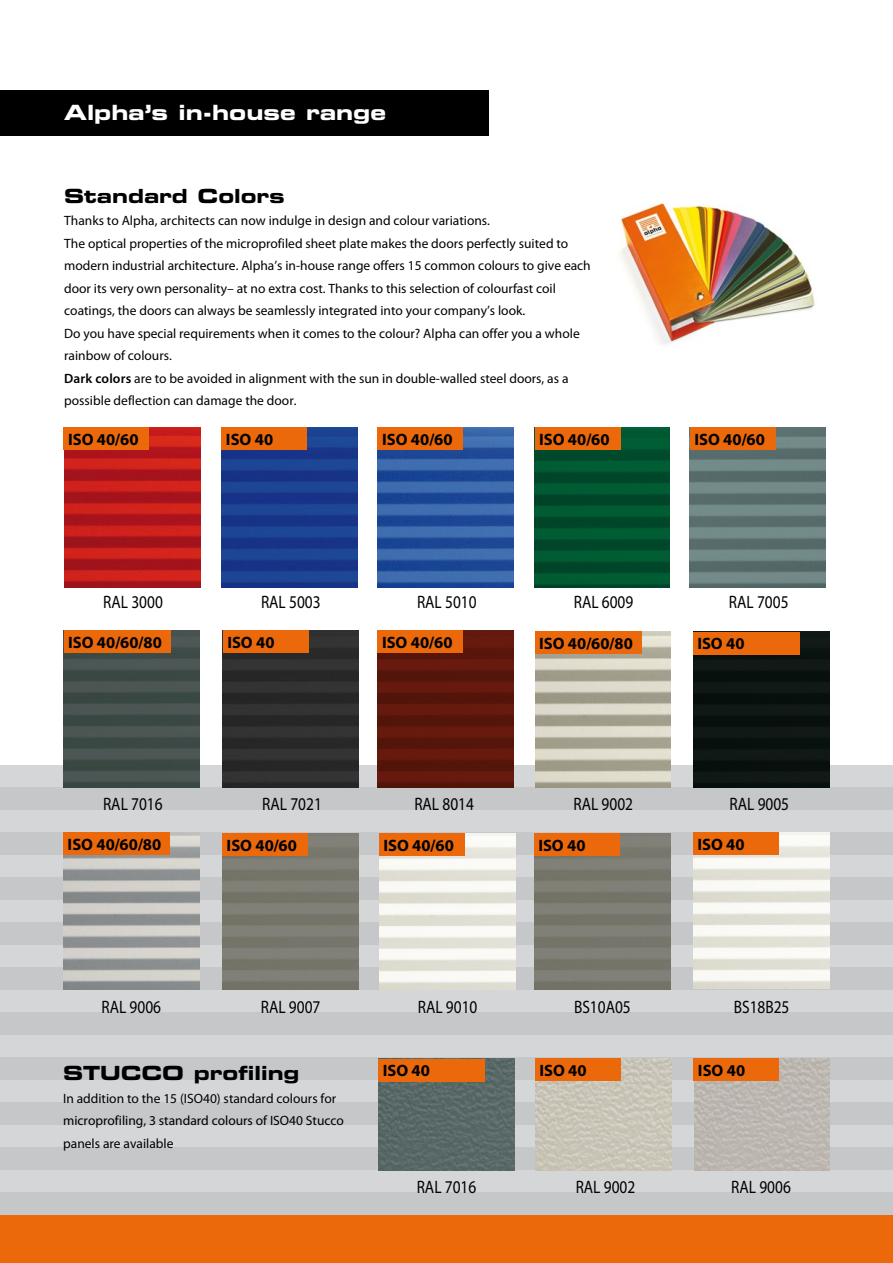
<style>
.page{position:relative;width:893px;height:1263px;background:#fff}
.page>*{position:absolute;margin:0;border:0;box-sizing:border-box;transform-origin:0 0}
.t1{font:21px "Eurostile LT Std Bold Ex 2";color:#fff}
.t2{font:19.5px "Eurostile LT Pro Bold Ex 2";color:#000}
.t3{font:18px "Myriad Pro";color:#000;scale:.85 1}
.t4{font:700 16.5px "Myriad Pro";color:#000}
.t5{font:13.5px/22.5px "Myriad Pro";color:#000}
.s1{font-weight:600}
</style>
<div class="page">
<div style="left:0;top:765px;width:893px;height:498px;background:#d5d6d7"></div>
<div style="left:0;top:788px;width:893px;height:22px;background:#c6c7c8"></div>
<div style="left:0;top:832px;width:893px;height:23px;background:#c6c7c8"></div>
<div style="left:0;top:878px;width:893px;height:22px;background:#c6c7c8"></div>
<div style="left:0;top:923px;width:893px;height:22px;background:#c6c7c8"></div>
<div style="left:0;top:968px;width:893px;height:22px;background:#c6c7c8"></div>
<div style="left:0;top:1013px;width:893px;height:22px;background:#c6c7c8"></div>
<div style="left:0;top:1058px;width:893px;height:22px;background:#c6c7c8"></div>
<div style="left:0;top:1103px;width:893px;height:22px;background:#c6c7c8"></div>
<div style="left:0;top:1148px;width:893px;height:22px;background:#c6c7c8"></div>
<div style="left:0;top:1193px;width:893px;height:22px;background:#c6c7c8"></div>
<img style="left:620px;top:203px;width:195px;height:141px">
<div style="left:0;top:90px;width:489px;height:45px;background:#000"></div>
<img style="left:64px;top:428px;width:136px;height:159px">
<img style="left:222px;top:428px;width:136px;height:159px">
<img style="left:378px;top:428px;width:136px;height:159px">
<img style="left:535px;top:428px;width:135px;height:159px">
<img style="left:690px;top:428px;width:135px;height:159px">
<img style="left:377px;top:630px;width:136px;height:157px">
<img style="left:223px;top:630px;width:135px;height:157px">
<div style="left:694px;top:632px;width:135px;height:156px;background:#0d1512"></div>
<img style="left:535px;top:631px;width:136px;height:157px">
<img style="left:64px;top:630px;width:136px;height:158px">
<img style="left:380px;top:833px;width:135px;height:156px">
<img style="left:694px;top:1058px;width:136px;height:112px">
<img style="left:694px;top:832px;width:135px;height:157px">
<img style="left:223px;top:833px;width:135px;height:156px">
<img style="left:535px;top:1058px;width:136px;height:112px">
<img style="left:534px;top:833px;width:136px;height:156px">
<img style="left:63px;top:832px;width:136px;height:157px">
<img style="left:379px;top:1059px;width:135px;height:112px">
<div style="left:64px;top:428px;width:85px;height:22px;background:#eb690b"></div>
<div style="left:222px;top:428px;width:85px;height:22px;background:#eb690b"></div>
<div style="left:378px;top:428px;width:85px;height:22px;background:#eb690b"></div>
<div style="left:535px;top:428px;width:85px;height:22px;background:#eb690b"></div>
<div style="left:690px;top:428px;width:85px;height:22px;background:#eb690b"></div>
<div style="left:64px;top:630px;width:106px;height:22px;background:#eb690b"></div>
<div style="left:378px;top:630px;width:85px;height:22px;background:#eb690b"></div>
<div style="left:223px;top:630px;width:85px;height:22px;background:#eb690b"></div>
<div style="left:63px;top:832px;width:107px;height:23px;background:#eb690b"></div>
<div style="left:379px;top:1059px;width:106px;height:22px;background:#eb690b"></div>
<div style="left:222px;top:833px;width:85px;height:23px;background:#eb690b"></div>
<div style="left:535px;top:1058px;width:85px;height:22px;background:#eb690b"></div>
<div style="left:534px;top:833px;width:85px;height:23px;background:#eb690b"></div>
<div style="left:379px;top:833px;width:85px;height:23px;background:#eb690b"></div>
<div style="left:694px;top:1058px;width:85px;height:22px;background:#eb690b"></div>
<div style="left:693px;top:832px;width:85px;height:23px;background:#eb690b"></div>
<div style="left:693px;top:632px;width:106px;height:22px;background:#eb690b"></div>
<div style="left:535px;top:631px;width:106px;height:23px;background:#eb690b"></div>
<div style="left:0;top:1215px;width:893px;height:48px;background:#eb690b"></div>
<h1 class="t1" style="left:64px;top:98px;width:323px">Alpha’s in-house range</h1>
<h2 class="t2" style="left:64px;top:182px;width:222px">Standard Colors</h2>
<p class="t5" style="left:64px;top:209px;width:528px">Thanks to Alpha, architects can now indulge in design and colour variations.<br>The optical properties of the microprofiled sheet plate makes the doors perfectly suited to modern industrial architecture. Alpha’s in-house range offers 15 common colours to give each door its very own personality– at no extra cost. Thanks to this selection of colourfast coil coatings, the doors can always be seamlessly integrated into your company’s look.<br>Do you have special requirements when it comes to the colour? Alpha can offer you a whole rainbow of colours.<br><span class="s1">Dark colors</span> are to be avoided in alignment with the sun in double-walled steel doors, as a possible deflection can damage the door.</p>
<p class="t4" style="left:68px;top:429px;width:72px">ISO 40/60</p>
<p class="t4" style="left:226px;top:429px;width:49px">ISO 40</p>
<p class="t4" style="left:382px;top:429px;width:72px">ISO 40/60</p>
<p class="t4" style="left:539px;top:429px;width:72px">ISO 40/60</p>
<p class="t4" style="left:694px;top:429px;width:72px">ISO 40/60</p>
<h3 class="t3" style="left:103px;top:590px;width:72px">RAL 3000</h3>
<h3 class="t3" style="left:261px;top:590px;width:72px">RAL 5003</h3>
<h3 class="t3" style="left:417px;top:590px;width:72px">RAL 5010</h3>
<h3 class="t3" style="left:574px;top:590px;width:72px">RAL 6009</h3>
<h3 class="t3" style="left:729px;top:590px;width:72px">RAL 7005</h3>
<p class="t4" style="left:68px;top:631px;width:95px">ISO 40/60/80</p>
<p class="t4" style="left:227px;top:631px;width:49px">ISO 40</p>
<p class="t4" style="left:382px;top:631px;width:72px">ISO 40/60</p>
<p class="t4" style="left:539px;top:633px;width:95px">ISO 40/60/80</p>
<p class="t4" style="left:697px;top:633px;width:49px">ISO 40</p>
<h3 class="t3" style="left:103px;top:793px;width:72px">RAL 7016</h3>
<h3 class="t3" style="left:262px;top:793px;width:72px">RAL 7021</h3>
<h3 class="t3" style="left:414px;top:793px;width:72px">RAL 8014</h3>
<h3 class="t3" style="left:573px;top:793px;width:72px">RAL 9002</h3>
<h3 class="t3" style="left:729px;top:793px;width:72px">RAL 9005</h3>
<p class="t4" style="left:68px;top:834px;width:95px">ISO 40/60/80</p>
<p class="t4" style="left:227px;top:834px;width:72px">ISO 40/60</p>
<p class="t4" style="left:383px;top:834px;width:72px">ISO 40/60</p>
<p class="t4" style="left:538px;top:834px;width:49px">ISO 40</p>
<p class="t4" style="left:697px;top:834px;width:49px">ISO 40</p>
<h3 class="t3" style="left:102px;top:995px;width:72px">RAL 9006</h3>
<h3 class="t3" style="left:574px;top:995px;width:68px">BS10A05</h3>
<h3 class="t3" style="left:261px;top:995px;width:72px">RAL 9007</h3>
<h3 class="t3" style="left:418px;top:995px;width:72px">RAL 9010</h3>
<h3 class="t3" style="left:734px;top:995px;width:67px">BS18B25</h3>
<h2 class="t2" style="left:63px;top:1059px;width:238px">STUCCO profiling</h2>
<p class="t5" style="left:63px;top:1087px;width:282px">In addition to the 15 (ISO40) standard colours for microprofiling, 3 standard colours of ISO40 Stucco panels are available</p>
<p class="t4" style="left:383px;top:1060px;width:49px">ISO 40</p>
<p class="t4" style="left:540px;top:1059px;width:49px">ISO 40</p>
<p class="t4" style="left:698px;top:1059px;width:49px">ISO 40</p>
<h3 class="t3" style="left:417px;top:1175px;width:72px">RAL 7016</h3>
<h3 class="t3" style="left:576px;top:1175px;width:72px">RAL 9002</h3>
<h3 class="t3" style="left:731px;top:1175px;width:72px">RAL 9006</h3>
</div>
